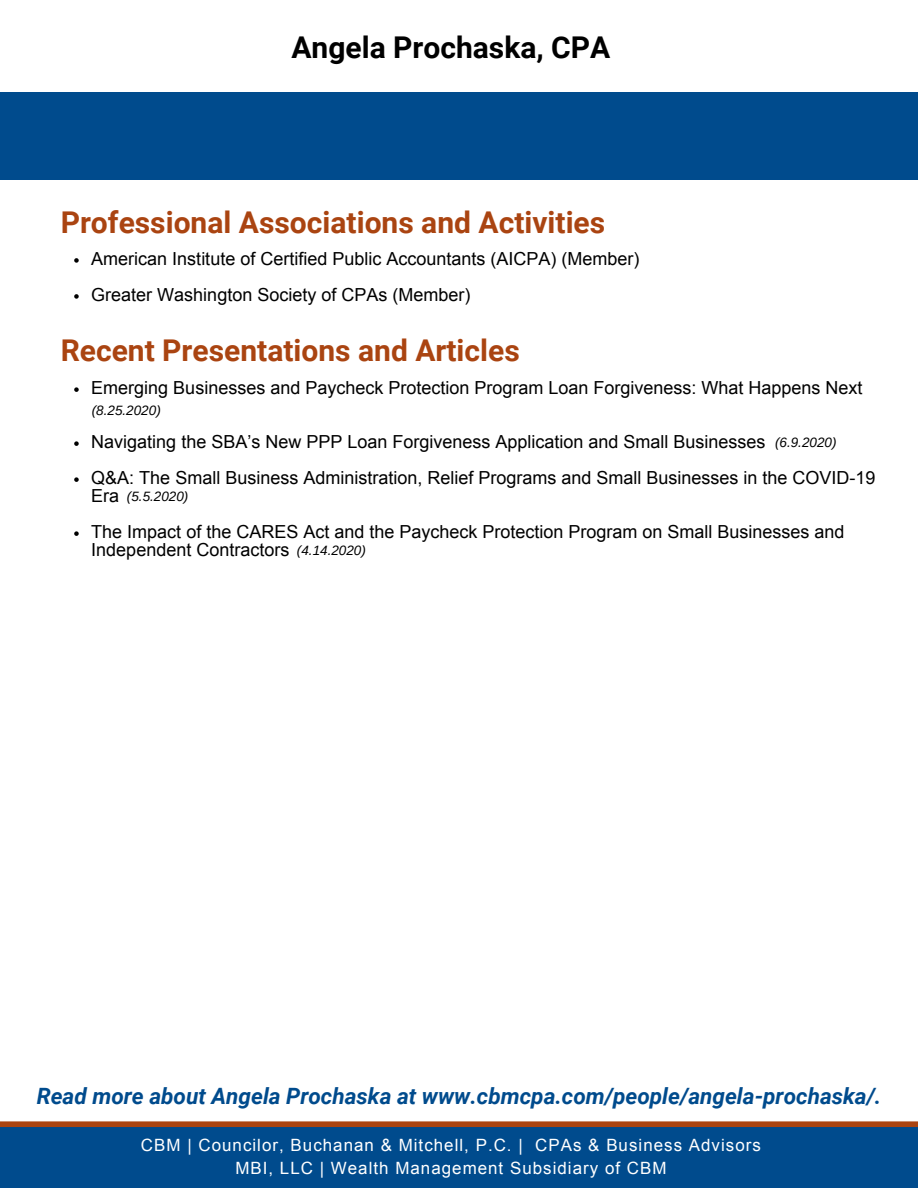
<style>
.page{position:relative;width:918px;height:1188px;background:#fff}
.page>*{position:absolute;margin:0;border:0;box-sizing:border-box;transform-origin:0 0}
.t1{font:700 30px "Roboto";color:#a41}
.t2{font:700 30px "Roboto";color:#000}
.t3{font:italic 700 22.5px "Roboto";color:#004b8d}
.t4{font:18px/36px "Arial";color:#000}
.t5{font:16.95px/23.7px "Arial";letter-spacing:.06em;color:#fff;text-align:center}
.t6{font:italic 13.5px "Arimo";color:#000}
</style>
<div class="page">
<div style="left:0;top:1127px;width:918px;height:61px;background:#004b8d"></div>
<svg style="left:74px;top:258px;width:5px;height:5px"></svg>
<svg style="left:74px;top:294px;width:5px;height:5px"></svg>
<div style="left:0;top:92px;width:918px;height:88px;background:#004b8d"></div>
<div style="left:0;top:1121px;width:918px;height:6px;background:#a41"></div>
<svg style="left:74px;top:387px;width:5px;height:5px"></svg>
<svg style="left:74px;top:441px;width:5px;height:5px"></svg>
<svg style="left:74px;top:477px;width:5px;height:5px"></svg>
<svg style="left:74px;top:531px;width:5px;height:5px"></svg>
<h1 class="t2" style="left:291px;top:26px;width:320px">Angela Prochaska, CPA</h1>
<h1 class="t1" style="left:61px;top:202px;width:546px">Professional Associations and Activities</h1>
<p class="t4" style="left:91px;top:241px;width:550px">American Institute of Certified Public Accountants (AICPA) (Member)<br>Greater Washington Society of CPAs (Member)</p>
<h1 class="t1" style="left:61px;top:329px;width:461px">Recent Presentations and Articles</h1>
<p class="t4" style="left:91px;top:370px;width:773px">Emerging Businesses and Paycheck Protection Program Loan Forgiveness: What Happens Next</p>
<p class="t4" style="left:91px;top:424px;width:786px">Navigating the SBA’s New PPP Loan Forgiveness Application and Small Businesses<br>Q&amp;A: The Small Business Administration, Relief Programs and Small Businesses in the COVID-19</p>
<p class="t4" style="left:91px;top:478px;width:755px">Era<br>The Impact of the CARES Act and the Paycheck Protection Program on Small Businesses and</p>
<p class="t4" style="left:91px;top:532px;width:200px">Independent Contractors</p>
<p class="t6" style="left:92px;top:401px;width:71px">(8.25.2020)</p>
<p class="t6" style="left:775px;top:433px;width:63px">(6.9.2020)</p>
<p class="t6" style="left:127px;top:487px;width:63px">(5.5.2020)</p>
<p class="t6" style="left:297px;top:541px;width:71px">(4.14.2020)</p>
<p class="t3" style="left:37px;top:1080px;width:846px">Read more about Angela Prochaska at www.cbmcpa.com/people/angela-prochaska/.</p>
<p class="t5" style="left:141px;top:1133px;width:621px">CBM | Councilor, Buchanan &amp; Mitchell, P.C. | CPAs &amp; Business Advisors<br>MBI, LLC | Wealth Management Subsidiary of CBM</p>
</div>
